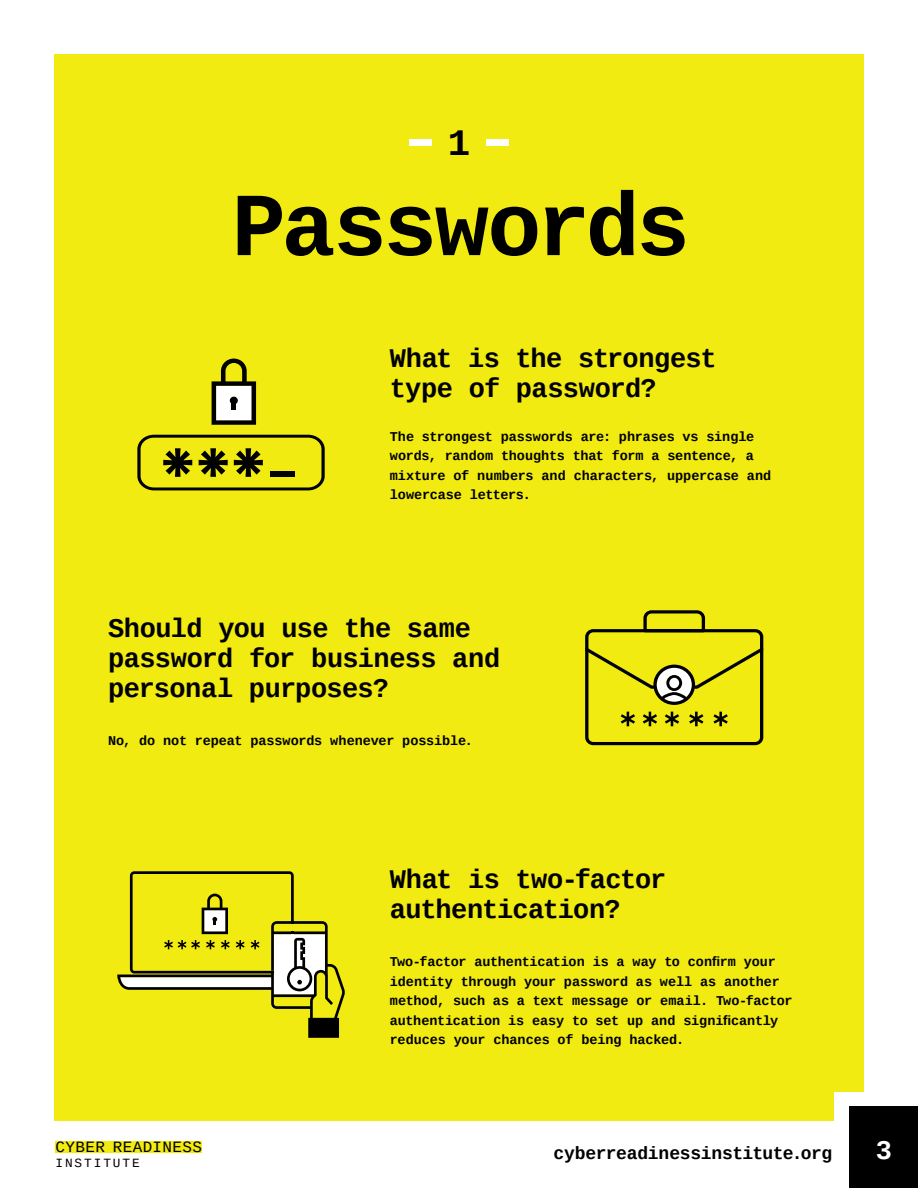
<style>
.page{position:relative;width:918px;height:1188px;background:#fff}
.page>*{position:absolute;margin:0;border:0;box-sizing:border-box;transform-origin:0 0}
.t1{font:700 90px "Cousine";letter-spacing:-.04em;color:#000}
.t2{font:700 37.5px "Cousine";color:#000}
.t3{font:700 27px/30px "Cousine";letter-spacing:-.025em;color:#000}
.t4{font:700 27px "Cousine";color:#fff}
.t5{font:700 18px "Cousine";letter-spacing:-.02em;color:#000}
.t6{font:15.75px "Cousine";letter-spacing:.025em;color:#000}
.t7{font:700 13.5px/19.5px "Cousine";letter-spacing:-.01em;color:#000}
.t8{font:12.6px "Cousine";letter-spacing:.15em;color:#000}
</style>
<div class="page">
<div style="left:56px;top:1142px;width:146px;height:11px;background:#f1eb11"></div>
<div style="left:54px;top:54px;width:810px;height:1066px;background:#f1eb11"></div>
<svg style="left:117px;top:871px;width:228px;height:167px"></svg>
<div style="left:585px;top:629px;width:178px;height:116px;border:3px solid #000;border-radius:6px"></div>
<svg style="left:642px;top:610px;width:65px;height:23px"></svg>
<svg style="left:621px;top:712px;width:14px;height:14px"></svg>
<svg style="left:643px;top:712px;width:14px;height:14px"></svg>
<svg style="left:665px;top:712px;width:14px;height:14px"></svg>
<svg style="left:689px;top:712px;width:14px;height:14px"></svg>
<svg style="left:713px;top:712px;width:15px;height:14px"></svg>
<svg style="left:655px;top:666px;width:38px;height:37px"></svg>
<div style="left:653px;top:665px;width:42px;height:40px;border:3px solid #000;border-radius:50%"></div>
<svg style="left:585px;top:645px;width:178px;height:55px"></svg>
<svg style="left:137px;top:435px;width:188px;height:55px"></svg>
<div style="left:270px;top:472px;width:24px;height:5px;background:#010101"></div>
<svg style="left:212px;top:359px;width:44px;height:66px"></svg>
<div style="left:409px;top:140px;width:23px;height:6px;background:#fff"></div>
<div style="left:486px;top:140px;width:23px;height:6px;background:#fff"></div>
<div style="left:835px;top:1093px;width:29px;height:95px;background:#fff"></div>
<div style="left:849px;top:1107px;width:69px;height:81px;background:#000"></div>
<h2 class="t2" style="left:448px;top:118px;width:24px">1</h2>
<h1 class="t1" style="left:232px;top:166px;width:460px">Passwords</h1>
<h3 class="t3" style="left:390px;top:344px;width:328px">What is the strongest type of password?</h3>
<p class="t7" style="left:390px;top:427px;width:383px">The strongest passwords are: phrases vs single words, random thoughts that form a sentence, a mixture of numbers and characters, uppercase and lowercase letters.</p>
<h3 class="t3" style="left:108px;top:614px;width:394px">Should you use the same password for business and personal purposes?</h3>
<p class="t7" style="left:108px;top:731px;width:367px">No, do not repeat passwords whenever possible.</p>
<p class="t6" style="left:56px;top:1136px;width:148px">CYBER READINESS</p>
<p class="t8" style="left:56px;top:1154px;width:86px">INSTITUTE</p>
<h3 class="t3" style="left:390px;top:865px;width:278px">What is two-factor authentication?</h3>
<p class="t7" style="left:390px;top:953px;width:404px">Two-factor authentication is a way to confirm your identity through your password as well as another method, such as a text message or email. Two-factor authentication is easy to set up and significantly reduces your chances of being hacked.</p>
<h3 class="t5" style="left:554px;top:1141px;width:280px">cyberreadinessinstitute.org</h3>
<h3 class="t4" style="left:876px;top:1132px;width:18px">3</h3>
</div>
